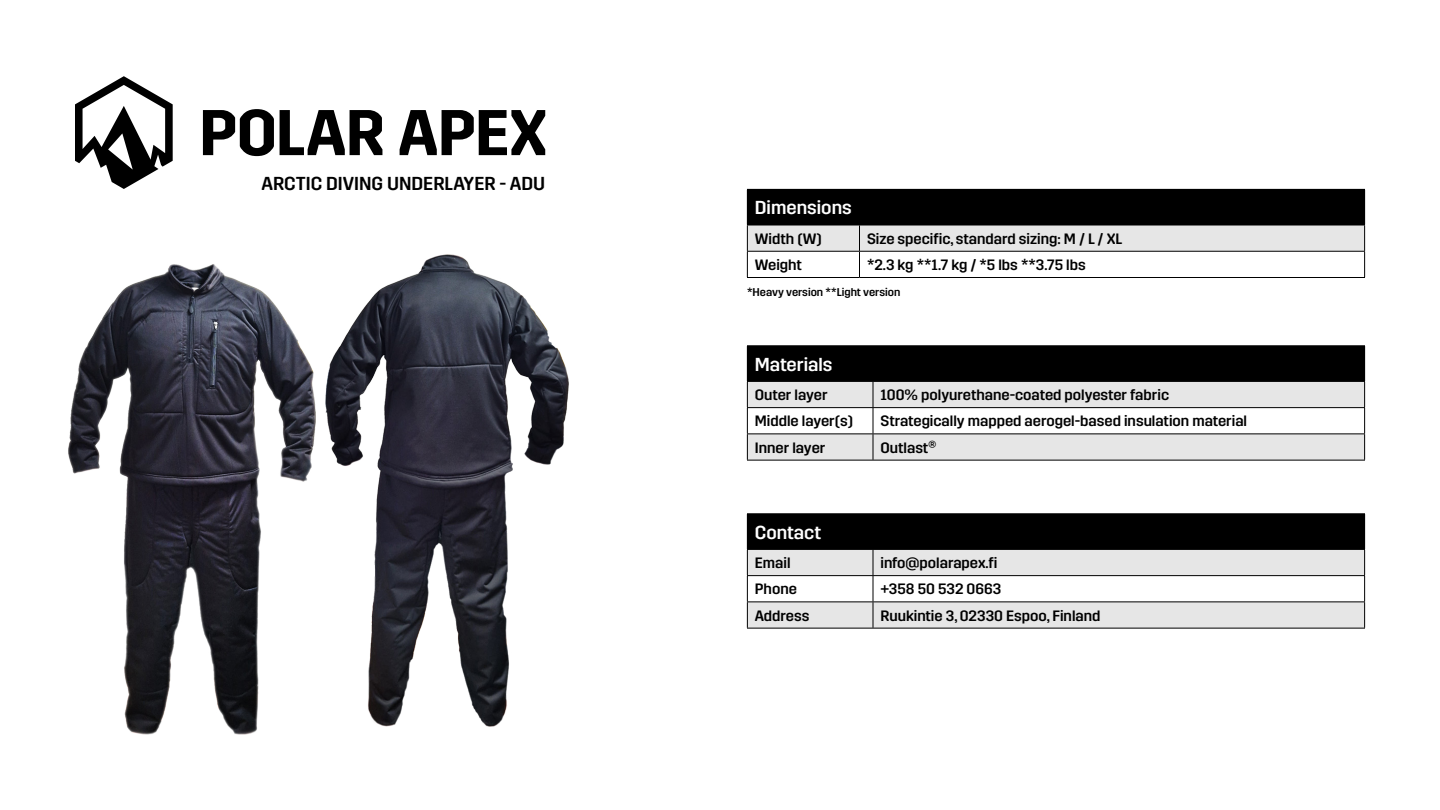
<style>
.page{position:relative;width:1440px;height:810px;background:#fff}
.page>*{position:absolute;margin:0;border:0;box-sizing:border-box;transform-origin:0 0}
.t1{font:500 18.75px "Trim";color:#000}
.t2{font:500 18.75px "Trim";color:#fff}
.t3{font:500 15px "Trim";color:#000}
.t4{font:500 11.25px "Trim";color:#000}
</style>
<div class="page">
<svg style="left:75px;top:76px;width:98px;height:113px"></svg>
<svg style="left:203px;top:109px;width:71px;height:47px"></svg>
<svg style="left:280px;top:110px;width:102px;height:45px"></svg>
<svg style="left:400px;top:110px;width:145px;height:45px"></svg>
<div style="left:747px;top:189px;width:618px;height:36px;background:#000"></div>
<svg style="left:747px;top:225px;width:618px;height:52px"></svg>
<hr style="left:747px;top:277px;width:113px;height:1px;background:#000">
<hr style="left:860px;top:277px;width:505px;height:1px;background:#000">
<div style="left:747px;top:346px;width:618px;height:35px;background:#000"></div>
<svg style="left:748px;top:382px;width:616px;height:78px;fill:#e6e6e6"></svg>
<hr style="left:747px;top:345px;width:126px;height:1px;background:#000">
<hr style="left:873px;top:345px;width:492px;height:1px;background:#000">
<hr style="left:747px;top:381px;width:126px;height:1px;background:#000">
<hr style="left:873px;top:381px;width:492px;height:1px;background:#000">
<hr style="left:747px;top:407px;width:126px;height:1px;background:#000">
<hr style="left:873px;top:407px;width:492px;height:1px;background:#000">
<hr style="left:747px;top:434px;width:126px;height:1px;background:#000">
<svg style="left:747px;top:382px;width:1px;height:78px"></svg>
<hr style="left:873px;top:434px;width:492px;height:1px;background:#000">
<svg style="left:873px;top:382px;width:1px;height:78px"></svg>
<svg style="left:1364px;top:382px;width:1px;height:78px"></svg>
<hr style="left:747px;top:460px;width:126px;height:1px;background:#000">
<hr style="left:873px;top:460px;width:492px;height:1px;background:#000">
<div style="left:747px;top:514px;width:618px;height:35px;background:#000"></div>
<svg style="left:748px;top:550px;width:616px;height:78px;fill:#e6e6e6"></svg>
<hr style="left:747px;top:513px;width:126px;height:1px;background:#000">
<hr style="left:873px;top:513px;width:492px;height:1px;background:#000">
<hr style="left:747px;top:549px;width:126px;height:1px;background:#000">
<hr style="left:873px;top:549px;width:492px;height:1px;background:#000">
<hr style="left:747px;top:575px;width:126px;height:1px;background:#000">
<hr style="left:873px;top:575px;width:492px;height:1px;background:#000">
<hr style="left:747px;top:602px;width:126px;height:1px;background:#000">
<svg style="left:747px;top:550px;width:1px;height:78px"></svg>
<hr style="left:873px;top:602px;width:492px;height:1px;background:#000">
<svg style="left:873px;top:550px;width:1px;height:78px"></svg>
<svg style="left:1364px;top:550px;width:1px;height:78px"></svg>
<hr style="left:747px;top:628px;width:126px;height:1px;background:#000">
<hr style="left:873px;top:628px;width:492px;height:1px;background:#000">
<img style="left:68px;top:254px;width:501px;height:481px">
<p class="t1" style="left:262px;top:172px;width:285px">ARCTIC DIVING UNDERLAYER - ADU</p>
<p class="t2" style="left:755px;top:197px;width:98px">Dimensions</p>
<p class="t3" style="left:755px;top:230px;width:68px">Width (W)</p>
<p class="t3" style="left:867px;top:230px;width:257px">Size specific, standard sizing: M / L / XL</p>
<p class="t3" style="left:755px;top:256px;width:49px">Weight</p>
<p class="t3" style="left:867px;top:256px;width:220px">*2.3 kg **1.7 kg / *5 lbs **3.75 lbs</p>
<p class="t4" style="left:747px;top:286px;width:155px">*Heavy version **Light version</p>
<p class="t2" style="left:755px;top:353px;width:79px">Materials</p>
<p class="t3" style="left:755px;top:386px;width:74px">Outer layer</p>
<p class="t3" style="left:880px;top:386px;width:290px">100% polyurethane-coated polyester fabric</p>
<p class="t3" style="left:755px;top:413px;width:100px">Middle layer(s)</p>
<p class="t3" style="left:880px;top:413px;width:368px">Strategically mapped aerogel-based insulation material</p>
<p class="t3" style="left:755px;top:439px;width:72px">Inner layer</p>
<p class="t3" style="left:880px;top:439px;width:57px">Outlast®</p>
<p class="t2" style="left:755px;top:521px;width:68px">Contact</p>
<p class="t3" style="left:755px;top:554px;width:37px">Email</p>
<p class="t3" style="left:880px;top:554px;width:118px">info@polarapex.fi</p>
<p class="t3" style="left:755px;top:581px;width:44px">Phone</p>
<p class="t3" style="left:880px;top:581px;width:122px">+358 50 532 0663</p>
<p class="t3" style="left:755px;top:607px;width:56px">Address</p>
<p class="t3" style="left:880px;top:607px;width:222px">Ruukintie 3, 02330 Espoo, Finland</p>
</div>
